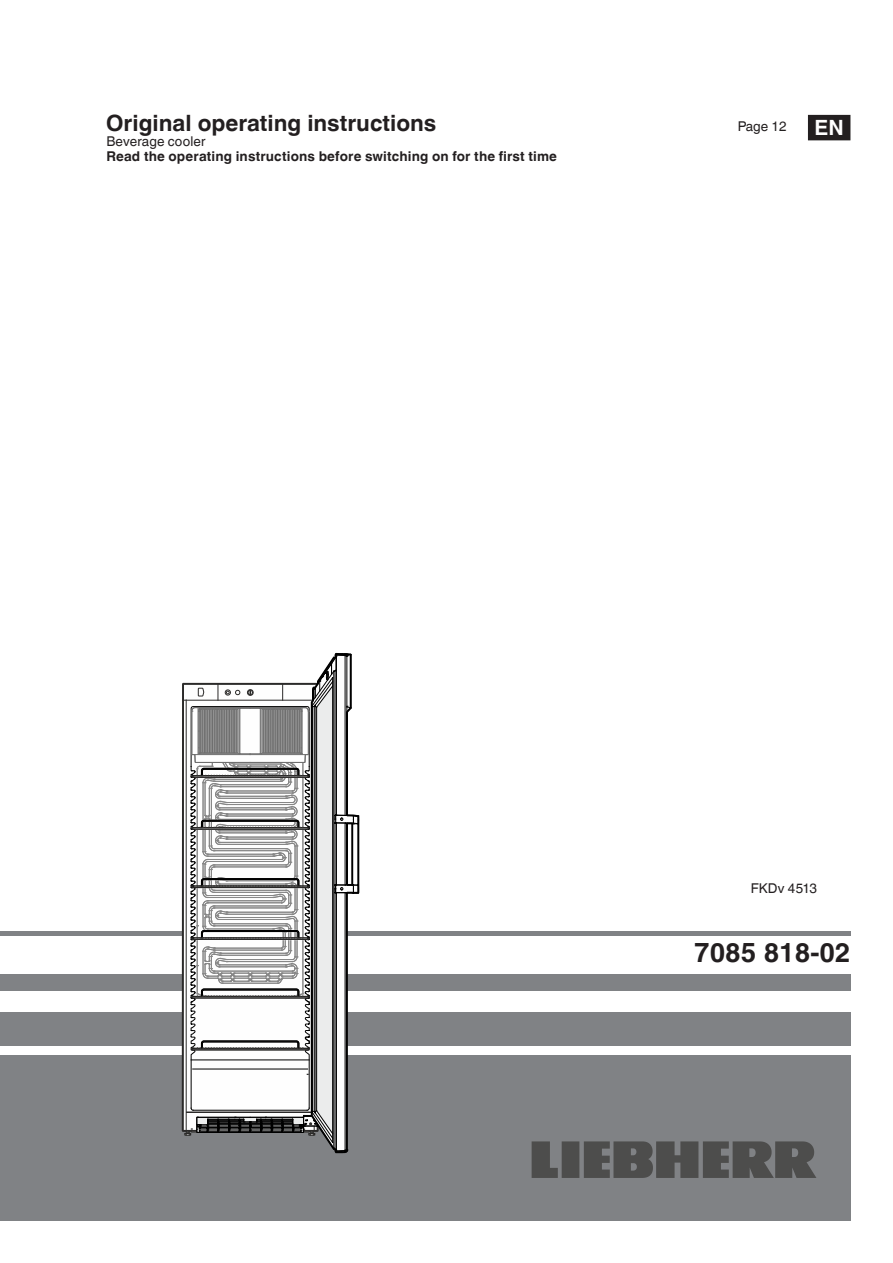
<style>
.page{position:relative;width:893px;height:1263px;background:#fff}
.page>*{position:absolute;margin:0;border:0;box-sizing:border-box;transform-origin:0 0}
.t1{font:700 27px "Helvetica Linotype";color:#231f20}
.t2{font:700 22.5px "Helvetica Linotype";color:#231f20}
.t3{font:700 21px "Helvetica Linotype";color:#fff}
.Text_L{font:700 13.5px "Helvetica Linotype";letter-spacing:.01em;color:#231f20}
.Text_L-2{font:13.5px "Helvetica Linotype";letter-spacing:.01em;color:#231f20}
</style>
<div class="page">
<div style="left:0;top:1054px;width:850px;height:166px;background:#808285"></div>
<div style="left:0;top:1012px;width:850px;height:34px;background:#808285"></div>
<div style="left:0;top:974px;width:850px;height:17px;background:#808285"></div>
<hr style="left:0;top:931px;width:850px;height:4px;background:#808285">
<svg style="left:532px;top:1141px;width:284px;height:37px"></svg>
<div style="left:809px;top:116px;width:41px;height:24px;background:#231f20"></div>
<div style="left:808px;top:115px;width:42px;height:25px;border:2px solid #231f20"></div>
<hr style="left:183px;top:700px;width:135px;height:1px;background:#2b2a29">
<svg style="left:184px;top:653px;width:175px;height:500px"></svg>
<p class="t2" style="left:106px;top:110px;width:332px">Original operating instructions</p>
<p class="Text_L-2" style="left:738px;top:118px;width:50px">Page 12</p>
<p class="Text_L-2" style="left:106px;top:134px;width:101px">Beverage cooler</p>
<p class="Text_L" style="left:106px;top:149px;width:452px">Read the operating instructions before switching on for the first time</p>
<p class="t3" style="left:815px;top:116px;width:31px">EN</p>
<p class="Text_L-2" style="left:751px;top:880px;width:68px">FKDv 4513</p>
<p class="t1" style="left:694px;top:936px;width:158px">7085 818-02</p>
</div>
